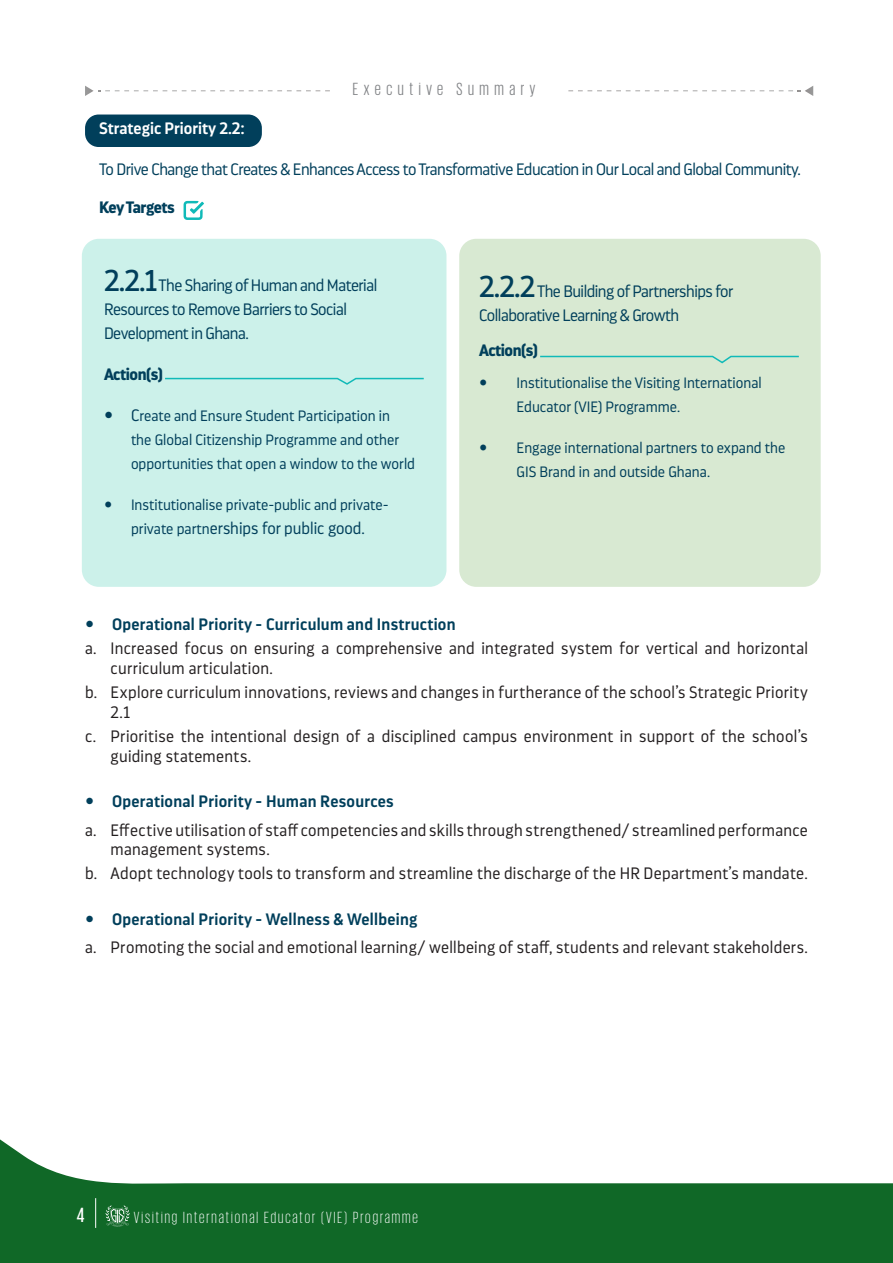
<style>
.page{position:relative;width:893px;height:1263px;background:#fff}
.page>*{position:absolute;margin:0;border:0;box-sizing:border-box;transform-origin:0 0}
.body{font:500 21px "Giorgio Sans";color:#fff}
.body-2{font:18px "Giorgio Sans";letter-spacing:.31em;color:#808285}
.t1{font:300 16.5px/19.8px "Darwin Pro";letter-spacing:.02em;color:#231f20}
.body-3{font:300 16.5px/23.7px "Darwin Pro";letter-spacing:-.03em;color:#013f5b}
.t2{font:600 16.5px "Darwin Pro";letter-spacing:.015em;color:#013f5b}
.t3{font:300 16.5px "Giorgio Sans";letter-spacing:.12em;color:#fff}
.body-4{font:300 16.5px "Darwin Pro";color:#013f5b}
.body-5{font:700 16.5px "Darwin Pro";letter-spacing:-.03em;color:#013f5b}
.body-6{font:600 16.5px "Darwin Pro";color:#fff}
.t4{font:300 15px/24px "Darwin Pro";color:#013f5b}
.s1{font-weight:400;font-size:30px}
.s2{font-size:16.5px}
.s3{font-size:15px}
</style>
<div class="page">
<svg style="left:0;top:1139px;width:893px;height:124px;fill:#106827"></svg>
<div style="left:82px;top:239px;width:364px;height:348px;background:#ccf1ea;border-radius:17px"></div>
<div style="left:459px;top:239px;width:362px;height:348px;background:#d8e9d2;border-radius:17px"></div>
<svg style="left:184px;top:201px;width:20px;height:19px"></svg>
<div style="left:85px;top:115px;width:177px;height:32px;background:#013f5b;border-radius:14px"></div>
<svg style="left:540px;top:355px;width:259px;height:9px"></svg>
<svg style="left:85px;top:86px;width:245px;height:10px"></svg>
<svg style="left:568px;top:86px;width:245px;height:10px"></svg>
<svg style="left:165px;top:377px;width:259px;height:8px"></svg>
<hr style="left:95px;top:1198px;width:1px;height:30px;background:#fff">
<svg style="left:106px;top:1205px;width:24px;height:22px"></svg>
<p class="body-2" style="left:353px;top:80px;width:184px">Executive Summary</p>
<p class="body-6" style="left:99px;top:117px;width:147px">Strategic Priority 2.2:</p>
<p class="body-3" style="left:99px;top:157px;width:703px">To Drive Change that Creates &amp; Enhances Access to Transformative Education in Our Local and Global Community.</p>
<p class="body-5" style="left:99px;top:196px;width:77px">Key Targets</p>
<p class="body-3" style="left:104px;top:273px;width:275px"><span class="s1">2.2.1</span> The Sharing of Human and Material<br>Resources to Remove Barriers to Social<br>Development in Ghana.</p>
<p class="body-5" style="left:104px;top:362px;width:60px">Action(s)</p>
<p class="t4" style="left:131px;top:403px;width:286px"><span class="s2">C</span>reate and Ensure Student Participation in<br>the Global Citizenship Programme and other opportunities that open a window to the world</p>
<p class="t4" style="left:131px;top:492px;width:259px">Institutionalise private-public and private-</p>
<p class="body-4" style="left:131px;top:517px;width:235px"><span class="s3">private partn</span>erships for public good.</p>
<p class="body-3" style="left:479px;top:279px;width:256px"><span class="s1">2.2.2</span> The Building of Partnerships for<br>Collaborative Learning &amp; Growth</p>
<p class="body-5" style="left:479px;top:338px;width:60px">Action(s)</p>
<p class="t4" style="left:517px;top:370px;width:247px">Institutionalise the Visiting International<br>Educator (VIE) Programme.</p>
<p class="t4" style="left:517px;top:435px;width:270px">Engage international partners to expand the<br>GIS Brand in and outside Ghana.</p>
<p class="t2" style="left:112px;top:613px;width:345px">Operational Priority - Curriculum and Instruction</p>
<p class="t1" style="left:111px;top:638px;width:699px;text-indent:-26px">a. Increased focus on ensuring a comprehensive and integrated system for vertical and horizontal curriculum articulation.</p>
<p class="t1" style="left:111px;top:682px;width:699px;text-indent:-26px">b. Explore curriculum innovations, reviews and changes in furtherance of the school’s Strategic Priority<br>2.1</p>
<p class="t1" style="left:111px;top:726px;width:699px;text-indent:-26px">c. Prioritise the intentional design of a disciplined campus environment in support of the school’s guiding statements.</p>
<p class="t2" style="left:112px;top:790px;width:283px">Operational Priority - Human Resources</p>
<p class="t1" style="left:111px;top:819px;width:699px;text-indent:-26px">a. Effective utilisation of staff competencies and skills through strengthened/ streamlined performance management systems.</p>
<p class="t1" style="left:85px;top:863px;width:724px">b. Adopt technology tools to transform and streamline the discharge of the HR Department’s mandate.</p>
<p class="t2" style="left:112px;top:907px;width:307px">Operational Priority - Wellness &amp; Wellbeing</p>
<p class="t1" style="left:85px;top:937px;width:724px">a. Promoting the social and emotional learning/ wellbeing of staff, students and relevant stakeholders.</p>
<p class="body" style="left:77px;top:1204px;width:9px">4</p>
<p class="t3" style="left:134px;top:1209px;width:285px">Visiting International Educator (VIE) Programme</p>
</div>
